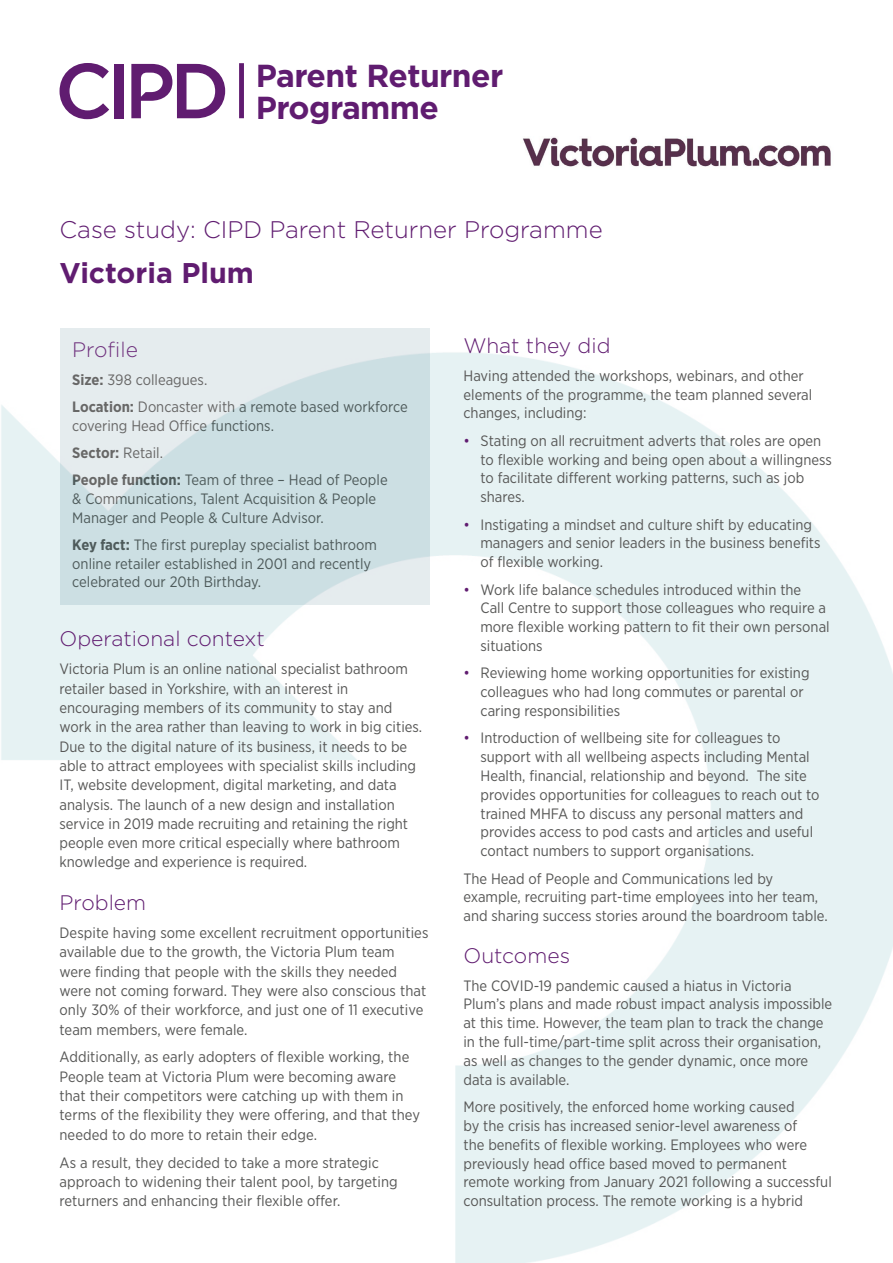
<style>
.page{position:relative;width:893px;height:1263px;background:#fff}
.page>*{position:absolute;margin:0;border:0;box-sizing:border-box;transform-origin:0 0}
.t1{font:700 31.8px/31.8px "Gotham";letter-spacing:-.02em;color:#601c70}
.t2{font:700 28.5px "Gotham";color:#601c70}
.t3{font:300 24px "Gotham";color:#601c70}
.Main_subhead{font:300 21px "Gotham";color:#601c70}
.Quote_Pull_out{font:300 21px "Gotham";color:#601c70}
.Quote_Pull_out-2{font:15px/18.8px "Gotham Narrow";color:#575756}
.Quote_Pull_out-3{font:700 15px "Gotham Narrow";color:#575756}
.s1{font-weight:700}
.s2{font-weight:400}
.s3{color:#601c70}
</style>
<div class="page">
<div style="left:239px;top:63px;width:5px;height:55px;background:#601c70"></div>
<svg style="left:60px;top:63px;width:49px;height:56px"></svg>
<svg style="left:131px;top:64px;width:94px;height:54px"></svg>
<div style="left:114px;top:64px;width:10px;height:54px;background:#601c70"></div>
<img style="left:523px;top:137px;width:308px;height:30px">
<p class="t1" style="left:256px;top:59px;width:249px">Parent Returner<br>Programme</p>
<p class="t3" style="left:60px;top:214px;width:545px">Case study: CIPD Parent Returner Programme</p>
<p class="t2" style="left:60px;top:254px;width:196px">Victoria Plum</p>
<p class="Quote_Pull_out" style="left:72px;top:336px;width:67px">Profile</p>
<p class="Quote_Pull_out-2" style="left:72px;top:370px;width:137px"><span class="s1">Size:</span> 398 colleagues.</p>
<p class="Quote_Pull_out-2" style="left:72px;top:397px;width:337px"><span class="s1">Location:</span> Doncaster with a remote based workforce covering Head Office functions.</p>
<p class="Quote_Pull_out-3" style="left:72px;top:443px;width:92px">Sector: <span class="s2">Retail.</span></p>
<p class="Quote_Pull_out-2" style="left:72px;top:470px;width:317px"><span class="s1">People function:</span> Team of three – Head of People &amp; Communications, Talent Acquisition &amp; People<br>Manager and People &amp; Culture Advisor.</p>
<p class="Quote_Pull_out-2" style="left:72px;top:535px;width:306px"><span class="s1">Key fact:</span> The first pureplay specialist bathroom online retailer established in 2001 and recently celebrated our 20th Birthday.</p>
<p class="Main_subhead" style="left:60px;top:626px;width:207px">Operational context</p>
<p class="Quote_Pull_out-2" style="left:60px;top:659px;width:364px;line-height:19.4px">Victoria Plum is an online national specialist bathroom retailer based in Yorkshire, with an interest in encouraging members of its community to stay and work in the area rather than leaving to work in big cities.<br>Due to the digital nature of its business, it needs to be able to attract employees with specialist skills including IT, website development, digital marketing, and data analysis. The launch of a new design and installation service in 2019 made recruiting and retaining the right people even more critical especially where bathroom knowledge and experience is required.</p>
<p class="Main_subhead" style="left:60px;top:889px;width:88px">Problem</p>
<p class="Quote_Pull_out-2" style="left:60px;top:923px;width:370px;line-height:19.4px">Despite having some excellent recruitment opportunities available due to the growth, the Victoria Plum team were finding that people with the skills they needed were not coming forward. They were also conscious that only 30% of their workforce, and just one of 11 executive team members, were female.</p>
<p class="Quote_Pull_out-2" style="left:60px;top:1047px;width:362px;line-height:19.4px">Additionally, as early adopters of flexible working, the People team at Victoria Plum were becoming aware that their competitors were catching up with them in terms of the flexibility they were offering, and that they needed to do more to retain their edge.</p>
<p class="Quote_Pull_out-2" style="left:60px;top:1152px;width:340px;line-height:19.4px">As a result, they decided to take a more strategic approach to widening their talent pool, by targeting returners and enhancing their flexible offer.</p>
<p class="Main_subhead" style="left:463px;top:333px;width:149px">What they did</p>
<p class="Quote_Pull_out-2" style="left:463px;top:366px;width:350px">Having attended the workshops, webinars, and other elements of the programme, the team planned several changes, including:</p>
<p class="Quote_Pull_out-2" style="left:480px;top:431px;width:353px;text-indent:-17px"><span class="s3">•</span> Stating on all recruitment adverts that roles are open to flexible working and being open about a willingness to facilitate different working patterns, such as job shares.</p>
<p class="Quote_Pull_out-2" style="left:480px;top:515px;width:342px;text-indent:-17px"><span class="s3">•</span> Instigating a mindset and culture shift by educating managers and senior leaders in the business benefits of flexible working.</p>
<p class="Quote_Pull_out-2" style="left:480px;top:579px;width:351px;text-indent:-17px"><span class="s3">•</span> Work life balance schedules introduced within the<br>Call Centre to support those colleagues who require a more flexible working pattern to fit their own personal situations</p>
<p class="Quote_Pull_out-2" style="left:480px;top:663px;width:331px;text-indent:-17px"><span class="s3">•</span> Reviewing home working opportunities for existing colleagues who had long commutes or parental or caring responsibilities</p>
<p class="Quote_Pull_out-2" style="left:480px;top:728px;width:341px;text-indent:-17px"><span class="s3">•</span> Introduction of wellbeing site for colleagues to support with all wellbeing aspects including Mental Health, financial, relationship and beyond. The site provides opportunities for colleagues to reach out to trained MHFA to discuss any personal matters and provides access to pod casts and articles and useful contact numbers to support organisations.</p>
<p class="Quote_Pull_out-2" style="left:463px;top:868px;width:366px">The Head of People and Communications led by example, recruiting part-time employees into her team, and sharing success stories around the boardroom table.</p>
<p class="Main_subhead" style="left:463px;top:942px;width:108px">Outcomes</p>
<p class="Quote_Pull_out-2" style="left:463px;top:976px;width:370px">The COVID-19 pandemic caused a hiatus in Victoria Plum’s plans and made robust impact analysis impossible at this time. However, the team plan to track the change in the full-time/part-time split across their organisation, as well as changes to the gender dynamic, once more data is available.</p>
<p class="Quote_Pull_out-2" style="left:463px;top:1097px;width:370px">More positively, the enforced home working caused<br>by the crisis has increased senior-level awareness of<br>the benefits of flexible working. Employees who were previously head office based moved to permanent remote working from January 2021 following a successful consultation process. The remote working is a hybrid</p>
</div>
